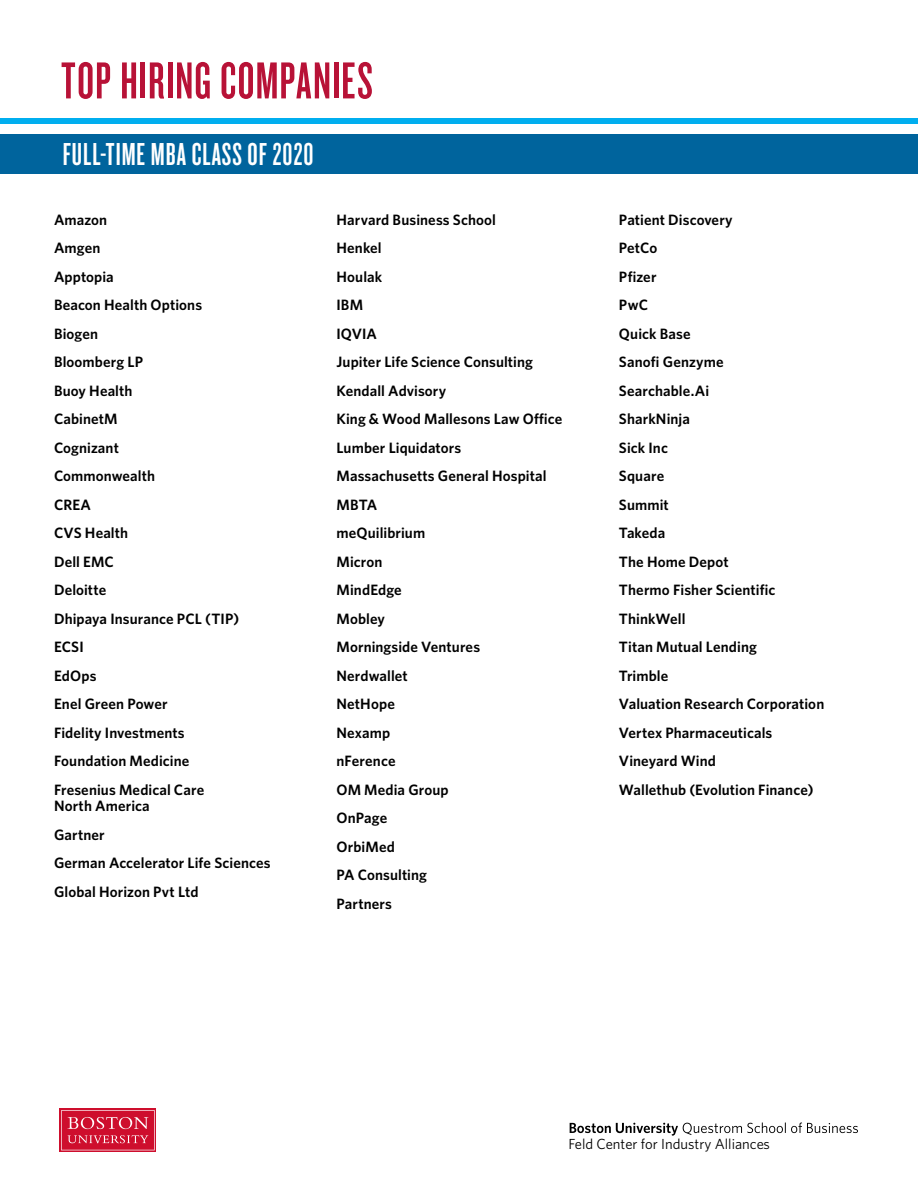
<style>
.page{position:relative;width:918px;height:1188px;background:#fff}
.page>*{position:absolute;margin:0;border:0;box-sizing:border-box;transform-origin:0 0}
.t1{font:54px "Knockout 47 Bantamweight";letter-spacing:.02em;color:#b81237}
.t2{font:33px "Knockout 47 Bantamweight";letter-spacing:.03em;color:#fff}
.t3{font:600 15px/28.5px "Whitney";letter-spacing:.005em;color:#000}
.t4{font:14.55px "Whitney";color:#000}
</style>
<div class="page">
<div style="left:0;top:134px;width:918px;height:39px;background:#00649d"></div>
<div style="left:0;top:118px;width:918px;height:6px;background:#00aeef"></div>
<div style="left:60px;top:1109px;width:96px;height:43px;background:#e17082"></div>
<svg style="left:61px;top:1110px;width:94px;height:40px;background:#d4304a"></svg>
<svg style="left:570px;top:1122px;width:288px;height:14px"></svg>
<h1 class="t1" style="left:61px;top:49px;width:313px">TOP HIRING COMPANIES</h1>
<h2 class="t2" style="left:63px;top:134px;width:252px">FULL-TIME MBA CLASS OF 2020</h2>
<p class="t3" style="left:54px;top:205px;width:187px">Amazon<br>Amgen<br>Apptopia<br>Beacon Health Options<br>Biogen<br>Bloomberg LP<br>Buoy Health<br>CabinetM<br>Cognizant<br>Commonwealth<br>CREA<br>CVS Health<br>Dell EMC<br>Deloitte<br>Dhipaya Insurance PCL (TIP)<br>ECSI<br>EdOps<br>Enel Green Power<br>Fidelity Investments<br>Foundation Medicine<br>Fresenius Medical Care</p>
<p class="t3" style="left:54px;top:792px;width:218px">North America<br>Gartner<br>German Accelerator Life Sciences<br>Global Horizon Pvt Ltd</p>
<p class="t3" style="left:336px;top:205px;width:227px">Harvard Business School<br>Henkel<br>Houlak<br>IBM<br>IQVIA<br>Jupiter Life Science Consulting<br>Kendall Advisory<br>King &amp; Wood Mallesons Law Office<br>Lumber Liquidators<br>Massachusetts General Hospital<br>MBTA<br>meQuilibrium<br>Micron<br>MindEdge<br>Mobley<br>Morningside Ventures<br>Nerdwallet<br>NetHope<br>Nexamp<br>nFerence<br>OM Media Group<br>OnPage<br>OrbiMed<br>PA Consulting<br>Partners</p>
<p class="t3" style="left:619px;top:205px;width:207px">Patient Discovery<br>PetCo<br>Pfizer<br>PwC<br>Quick Base<br>Sanofi Genzyme<br>Searchable.Ai<br>SharkNinja<br>Sick Inc<br>Square<br>Summit<br>Takeda<br>The Home Depot<br>Thermo Fisher Scientific<br>ThinkWell<br>Titan Mutual Lending<br>Trimble<br>Valuation Research Corporation<br>Vertex Pharmaceuticals<br>Vineyard Wind<br>Wallethub (Evolution Finance)</p>
<p class="t4" style="left:569px;top:1135px;width:203px">Feld Center for Industry Alliances</p>
</div>
